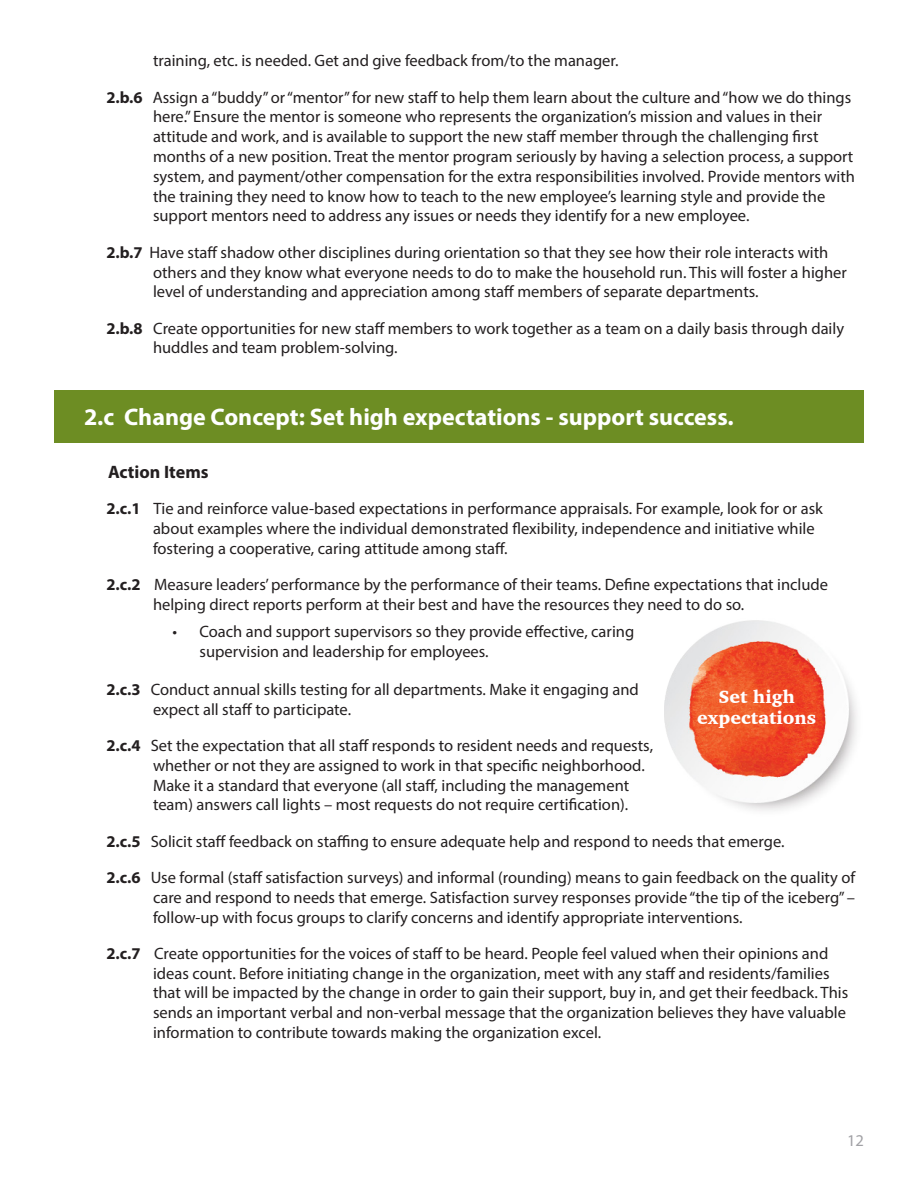
<style>
.page{position:relative;width:918px;height:1188px;background:#fff}
.page>*{position:absolute;margin:0;border:0;box-sizing:border-box;transform-origin:0 0}
.Header_2_-_Teal_Blue{font:700 24px "Myriad Pro";color:#fff}
.t1{font:900 18px "Charter";color:#fff}
.Action_Items{font:700 18px "Myriad Pro";color:#231f20}
.Indented_Action_Item{font:16.5px/19.8px "Myriad Pro";color:#231f20}
.t2{font:16.5px "Myriad Pro";color:#a1a1a5}
.s1{font-weight:700}
</style>
<div class="page">
<div style="left:54px;top:390px;width:810px;height:52px;background:#6d8d23"></div>
<img style="left:665px;top:620px;width:192px;height:191px">
<p class="Indented_Action_Item" style="left:153px;top:51px;width:467px">training, etc. is needed. Get and give feedback from/to the manager.</p>
<p class="Indented_Action_Item" style="left:153px;top:87px;width:704px;text-indent:-46px"><span class="s1">2.b.6</span> Assign a “buddy” or “mentor” for new staff to help them learn about the culture and “how we do things here.” Ensure the mentor is someone who represents the organization’s mission and values in their attitude and work, and is available to support the new staff member through the challenging first months of a new position. Treat the mentor program seriously by having a selection process, a support system, and payment/other compensation for the extra responsibilities involved. Provide mentors with the training they need to know how to teach to the new employee’s learning style and provide the support mentors need to address any issues or needs they identify for a new employee.</p>
<p class="Indented_Action_Item" style="left:153px;top:242px;width:695px;text-indent:-46px"><span class="s1">2.b.7</span> Have staff shadow other disciplines during orientation so that they see how their role interacts with others and they know what everyone needs to do to make the household run. This will foster a higher level of understanding and appreciation among staff members of separate departments.</p>
<p class="Indented_Action_Item" style="left:153px;top:318px;width:693px;text-indent:-46px"><span class="s1">2.b.8</span> Create opportunities for new staff members to work together as a team on a daily basis through daily huddles and team problem-solving.</p>
<p class="Header_2_-_Teal_Blue" style="left:84px;top:402px;width:651px">2.c Change Concept: Set high expectations - support success.</p>
<p class="Action_Items" style="left:108px;top:460px;width:102px">Action Items</p>
<p class="Indented_Action_Item" style="left:153px;top:499px;width:672px;text-indent:-46px"><span class="s1">2.c.1</span> Tie and reinforce value-based expectations in performance appraisals. For example, look for or ask about examples where the individual demonstrated flexibility, independence and initiative while fostering a cooperative, caring attitude among staff.</p>
<p class="Indented_Action_Item" style="left:153px;top:574px;width:677px;text-indent:-46px"><span class="s1">2.c.2</span> Measure leaders’ performance by the performance of their teams. Define expectations that include helping direct reports perform at their best and have the resources they need to do so.</p>
<p class="Indented_Action_Item" style="left:200px;top:622px;width:436px;text-indent:-27px">• Coach and support supervisors so they provide effective, caring supervision and leadership for employees.</p>
<p class="Indented_Action_Item" style="left:153px;top:679px;width:487px;text-indent:-46px"><span class="s1">2.c.3</span> Conduct annual skills testing for all departments. Make it engaging and expect all staff to participate.</p>
<p class="Indented_Action_Item" style="left:153px;top:735px;width:502px;text-indent:-46px"><span class="s1">2.c.4</span> Set the expectation that all staff responds to resident needs and requests, whether or not they are assigned to work in that specific neighborhood.<br>Make it a standard that everyone (all staff, including the management team) answers call lights – most requests do not require certification).</p>
<p class="Indented_Action_Item" style="left:106px;top:831px;width:680px"><span class="s1">2.c.5</span> Solicit staff feedback on staffing to ensure adequate help and respond to needs that emerge.</p>
<p class="Indented_Action_Item" style="left:153px;top:867px;width:704px;text-align:justify;text-indent:-46px"><span class="s1">2.c.6</span> Use formal (staff satisfaction surveys) and informal (rounding) means to gain feedback on the quality of care and respond to needs that emerge. Satisfaction survey responses provide “the tip of the iceberg” – follow-up with focus groups to clarify concerns and identify appropriate interventions.</p>
<p class="Indented_Action_Item" style="left:153px;top:943px;width:697px;text-indent:-46px"><span class="s1">2.c.7</span> Create opportunities for the voices of staff to be heard. People feel valued when their opinions and ideas count. Before initiating change in the organization, meet with any staff and residents/families that will be impacted by the change in order to gain their support, buy in, and get their feedback. This sends an important verbal and non-verbal message that the organization believes they have valuable information to contribute towards making the organization excel.</p>
<p class="t1" style="left:718px;top:685px;width:78px">Set high</p>
<p class="t1" style="left:697px;top:707px;width:121px">expectations</p>
<p class="t2" style="left:847px;top:1131px;width:18px">12</p>
</div>
